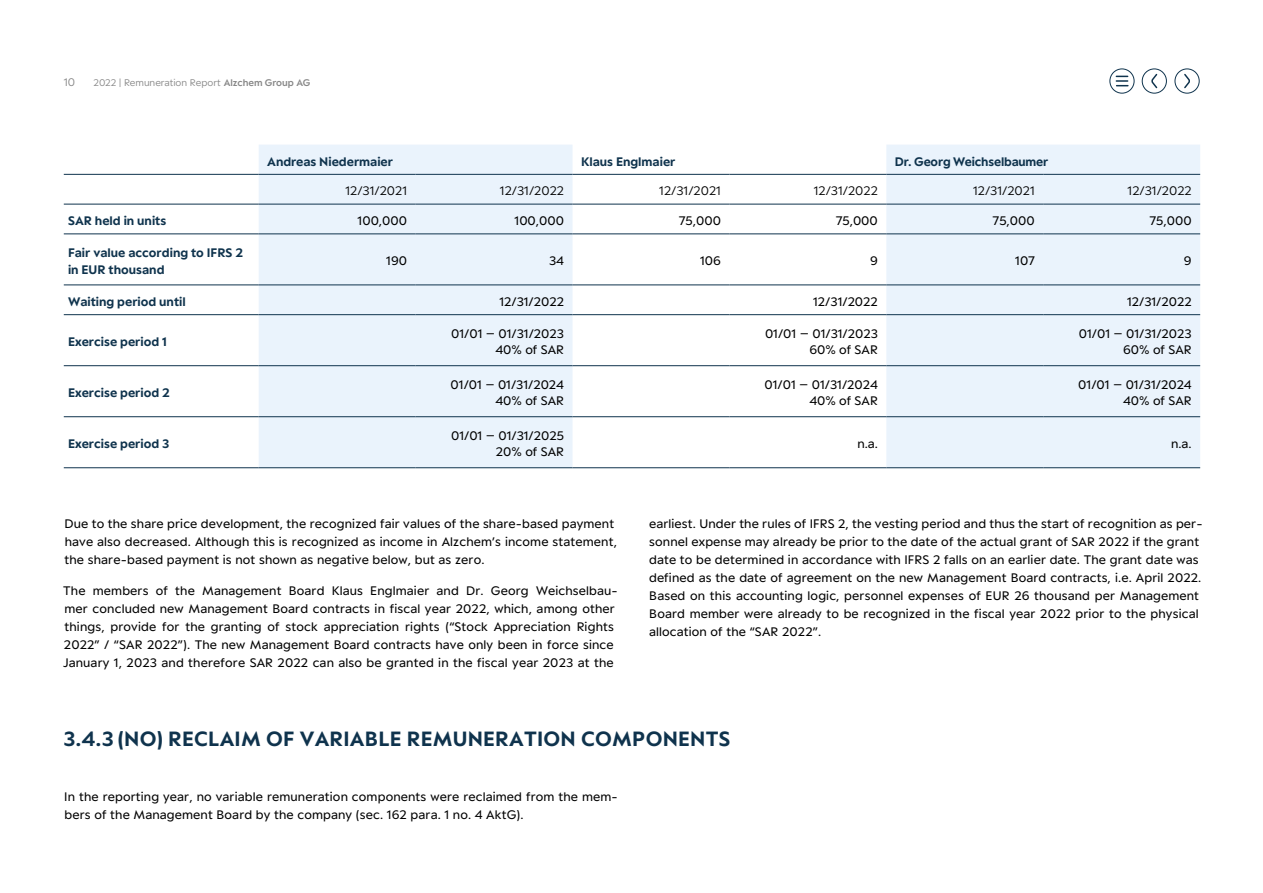
<style>
.page{position:relative;width:1263px;height:893px;background:#fff}
.page>*{position:absolute;margin:0;border:0;box-sizing:border-box;transform-origin:0 0}
.t1{font:700 22.5px "ACT";letter-spacing:.01em;color:#0f334d}
.t2{font:13.5px/18px "ACT";letter-spacing:.01em;color:#000;text-align:right}
.t3{font:700 13.5px/16.2px "ACT";color:#0f334d}
.t4{font:300 13.5px "ACT";color:#000}
.t5{font:300 12px "ACT";color:#878787}
.t6{font:300 10.5px "ACT";color:#878787}
.s1{font-weight:600}
</style>
<div class="page">
<svg style="left:259px;top:145px;width:941px;height:322px;fill:#eaf3fc"></svg>
<hr style="left:64px;top:174px;width:195px;height:1px;background:#0f334d">
<hr style="left:259px;top:174px;width:157px;height:1px;background:#0f334d">
<hr style="left:416px;top:174px;width:156px;height:1px;background:#0f334d">
<hr style="left:572px;top:174px;width:157px;height:1px;background:#0f334d">
<hr style="left:729px;top:174px;width:157px;height:1px;background:#0f334d">
<hr style="left:886px;top:174px;width:157px;height:1px;background:#0f334d">
<hr style="left:1043px;top:174px;width:157px;height:1px;background:#0f334d">
<hr style="left:64px;top:204px;width:195px;height:1px;background:#0f334d">
<hr style="left:259px;top:204px;width:157px;height:1px;background:#0f334d">
<hr style="left:416px;top:204px;width:156px;height:1px;background:#0f334d">
<hr style="left:572px;top:204px;width:157px;height:1px;background:#0f334d">
<hr style="left:729px;top:204px;width:157px;height:1px;background:#0f334d">
<hr style="left:886px;top:204px;width:157px;height:1px;background:#0f334d">
<hr style="left:1043px;top:204px;width:157px;height:1px;background:#0f334d">
<hr style="left:64px;top:233px;width:195px;height:1px;background:#0f334d">
<hr style="left:259px;top:233px;width:157px;height:1px;background:#0f334d">
<hr style="left:416px;top:233px;width:156px;height:1px;background:#0f334d">
<hr style="left:572px;top:233px;width:157px;height:1px;background:#0f334d">
<hr style="left:729px;top:233px;width:157px;height:1px;background:#0f334d">
<hr style="left:886px;top:233px;width:157px;height:1px;background:#0f334d">
<hr style="left:1043px;top:233px;width:157px;height:1px;background:#0f334d">
<hr style="left:64px;top:285px;width:195px;height:1px;background:#0f334d">
<hr style="left:259px;top:285px;width:157px;height:1px;background:#0f334d">
<hr style="left:416px;top:285px;width:156px;height:1px;background:#0f334d">
<hr style="left:572px;top:285px;width:157px;height:1px;background:#0f334d">
<hr style="left:729px;top:285px;width:157px;height:1px;background:#0f334d">
<hr style="left:886px;top:285px;width:157px;height:1px;background:#0f334d">
<hr style="left:1043px;top:285px;width:157px;height:1px;background:#0f334d">
<hr style="left:64px;top:314px;width:195px;height:1px;background:#0f334d">
<hr style="left:259px;top:314px;width:157px;height:1px;background:#0f334d">
<hr style="left:416px;top:314px;width:156px;height:1px;background:#0f334d">
<hr style="left:572px;top:314px;width:157px;height:1px;background:#0f334d">
<hr style="left:729px;top:314px;width:157px;height:1px;background:#0f334d">
<hr style="left:886px;top:314px;width:157px;height:1px;background:#0f334d">
<hr style="left:1043px;top:314px;width:157px;height:1px;background:#0f334d">
<hr style="left:64px;top:365px;width:195px;height:1px;background:#0f334d">
<hr style="left:259px;top:365px;width:157px;height:1px;background:#0f334d">
<hr style="left:416px;top:365px;width:156px;height:1px;background:#0f334d">
<hr style="left:572px;top:365px;width:157px;height:1px;background:#0f334d">
<hr style="left:729px;top:365px;width:157px;height:1px;background:#0f334d">
<hr style="left:886px;top:365px;width:157px;height:1px;background:#0f334d">
<hr style="left:1043px;top:365px;width:157px;height:1px;background:#0f334d">
<hr style="left:64px;top:416px;width:195px;height:1px;background:#0f334d">
<hr style="left:259px;top:416px;width:157px;height:1px;background:#0f334d">
<hr style="left:416px;top:416px;width:156px;height:1px;background:#0f334d">
<hr style="left:572px;top:416px;width:157px;height:1px;background:#0f334d">
<hr style="left:729px;top:416px;width:157px;height:1px;background:#0f334d">
<hr style="left:886px;top:416px;width:157px;height:1px;background:#0f334d">
<hr style="left:1043px;top:416px;width:157px;height:1px;background:#0f334d">
<hr style="left:64px;top:467px;width:195px;height:1px;background:#0f334d">
<hr style="left:259px;top:467px;width:157px;height:1px;background:#0f334d">
<hr style="left:416px;top:467px;width:156px;height:1px;background:#0f334d">
<hr style="left:572px;top:467px;width:157px;height:1px;background:#0f334d">
<hr style="left:729px;top:467px;width:157px;height:1px;background:#0f334d">
<hr style="left:886px;top:467px;width:157px;height:1px;background:#0f334d">
<hr style="left:1043px;top:467px;width:157px;height:1px;background:#0f334d">
<div style="left:1175px;top:69px;width:24px;height:24px;border:1px solid #0f334d;border-radius:50%"></div>
<svg style="left:1184px;top:73px;width:5px;height:16px"></svg>
<div style="left:1142px;top:69px;width:24px;height:24px;border:1px solid #0f334d;border-radius:50%"></div>
<svg style="left:1152px;top:73px;width:6px;height:16px"></svg>
<svg style="left:1110px;top:69px;width:24px;height:24px"></svg>
<div style="left:1110px;top:69px;width:24px;height:24px;border:1px solid #0f334d;border-radius:50%"></div>
<svg style="left:1116px;top:76px;width:12px;height:10px"></svg>
<p class="t5" style="left:64px;top:73px;width:13px">10</p>
<p class="t6" style="left:94px;top:74px;width:218px">2022 | Remuneration Report <span class="s1">Alzchem Group AG</span></p>
<p class="t3" style="left:267px;top:153px;width:127px">Andreas Niedermaier</p>
<p class="t3" style="left:581px;top:153px;width:96px">Klaus Englmaier</p>
<p class="t3" style="left:895px;top:153px;width:155px">Dr. Georg Weichselbaumer</p>
<p class="t4" style="left:345px;top:181px;width:63px">12/31/2021</p>
<p class="t4" style="left:500px;top:181px;width:66px">12/31/2022</p>
<p class="t4" style="left:659px;top:181px;width:63px">12/31/2021</p>
<p class="t4" style="left:814px;top:181px;width:66px">12/31/2022</p>
<p class="t4" style="left:973px;top:181px;width:63px">12/31/2021</p>
<p class="t4" style="left:1127px;top:181px;width:66px">12/31/2022</p>
<p class="t3" style="left:68px;top:212px;width:100px">SAR held in units</p>
<p class="t2" style="left:358px;top:211px;width:51px">100,000</p>
<p class="t2" style="left:515px;top:211px;width:51px">100,000</p>
<p class="t2" style="left:679px;top:211px;width:43px">75,000</p>
<p class="t2" style="left:836px;top:211px;width:43px">75,000</p>
<p class="t2" style="left:993px;top:211px;width:43px">75,000</p>
<p class="t2" style="left:1150px;top:211px;width:43px">75,000</p>
<p class="t3" style="left:68px;top:244px;width:177px">Fair value according to IFRS 2 in EUR thousand</p>
<p class="t2" style="left:386px;top:251px;width:22px">190</p>
<p class="t2" style="left:549px;top:251px;width:16px">34</p>
<p class="t2" style="left:700px;top:251px;width:22px">106</p>
<p class="t2" style="left:870px;top:251px;width:9px">9</p>
<p class="t2" style="left:1015px;top:251px;width:21px">107</p>
<p class="t2" style="left:1184px;top:251px;width:9px">9</p>
<p class="t3" style="left:68px;top:293px;width:119px">Waiting period until</p>
<p class="t2" style="left:499px;top:292px;width:66px">12/31/2022</p>
<p class="t2" style="left:813px;top:292px;width:66px">12/31/2022</p>
<p class="t2" style="left:1127px;top:292px;width:66px">12/31/2022</p>
<p class="t3" style="left:68px;top:333px;width:100px">Exercise period 1</p>
<p class="t2" style="left:451px;top:325px;width:114px;line-height:16.2px">01/01 – 01/31/2023<br>40% of SAR</p>
<p class="t2" style="left:765px;top:325px;width:114px;line-height:16.2px">01/01 – 01/31/2023<br>60% of SAR</p>
<p class="t2" style="left:1079px;top:325px;width:114px;line-height:16.2px">01/01 – 01/31/2023<br>60% of SAR</p>
<p class="t3" style="left:68px;top:384px;width:103px">Exercise period 2</p>
<p class="t2" style="left:451px;top:376px;width:115px;line-height:16.2px">01/01 – 01/31/2024<br>40% of SAR</p>
<p class="t2" style="left:764px;top:376px;width:115px;line-height:16.2px">01/01 – 01/31/2024<br>40% of SAR</p>
<p class="t2" style="left:1078px;top:376px;width:115px;line-height:16.2px">01/01 – 01/31/2024<br>40% of SAR</p>
<p class="t3" style="left:68px;top:435px;width:103px">Exercise period 3</p>
<p class="t2" style="left:451px;top:427px;width:114px;line-height:16.2px">01/01 – 01/31/2025<br>20% of SAR</p>
<p class="t2" style="left:857px;top:434px;width:22px">n.a.</p>
<p class="t2" style="left:1171px;top:434px;width:22px">n.a.</p>
<p class="t2" style="left:64px;top:514px;width:554px;text-align:left">Due to the share price development, the recognized fair values of the share-based payment have also decreased. Although this is recognized as income in Alzchem’s income statement, the share-based payment is not shown as negative below, but as zero.</p>
<p class="t2" style="left:63px;top:581px;width:556px;text-align:left">The members of the Management Board Klaus Englmaier and Dr. Georg Weichselbau&shy;mer concluded new Management Board contracts in fiscal year 2022, which, among other things, provide for the granting of stock appreciation rights (“Stock Appreciation Rights 2022” / “SAR 2022”). The new Management Board contracts have only been in force since January 1, 2023 and therefore SAR 2022 can also be granted in the fiscal year 2023 at the</p>
<p class="t2" style="left:649px;top:514px;width:555px;text-align:left">earliest. Under the rules of IFRS 2, the vesting period and thus the start of recognition as per&shy;sonnel expense may already be prior to the date of the actual grant of SAR 2022 if the grant date to be determined in accordance with IFRS 2 falls on an earlier date. The grant date was defined as the date of agreement on the new Management Board contracts, i.e. April 2022.<br>Based on this accounting logic, personnel expenses of EUR 26 thousand per Management Board member were already to be recognized in the fiscal year 2022 prior to the physical allocation of the “SAR 2022”.</p>
<h1 class="t1" style="left:63px;top:721px;width:668px">3.4.3 (NO) RECLAIM OF VARIABLE REMUNERATION COMPONENTS</h1>
<p class="t2" style="left:64px;top:787px;width:555px;text-align:left">In the reporting year, no variable remuneration components were reclaimed from the mem&shy;bers of the Management Board by the company (sec. 162 para. 1 no. 4 AktG).</p>
</div>
